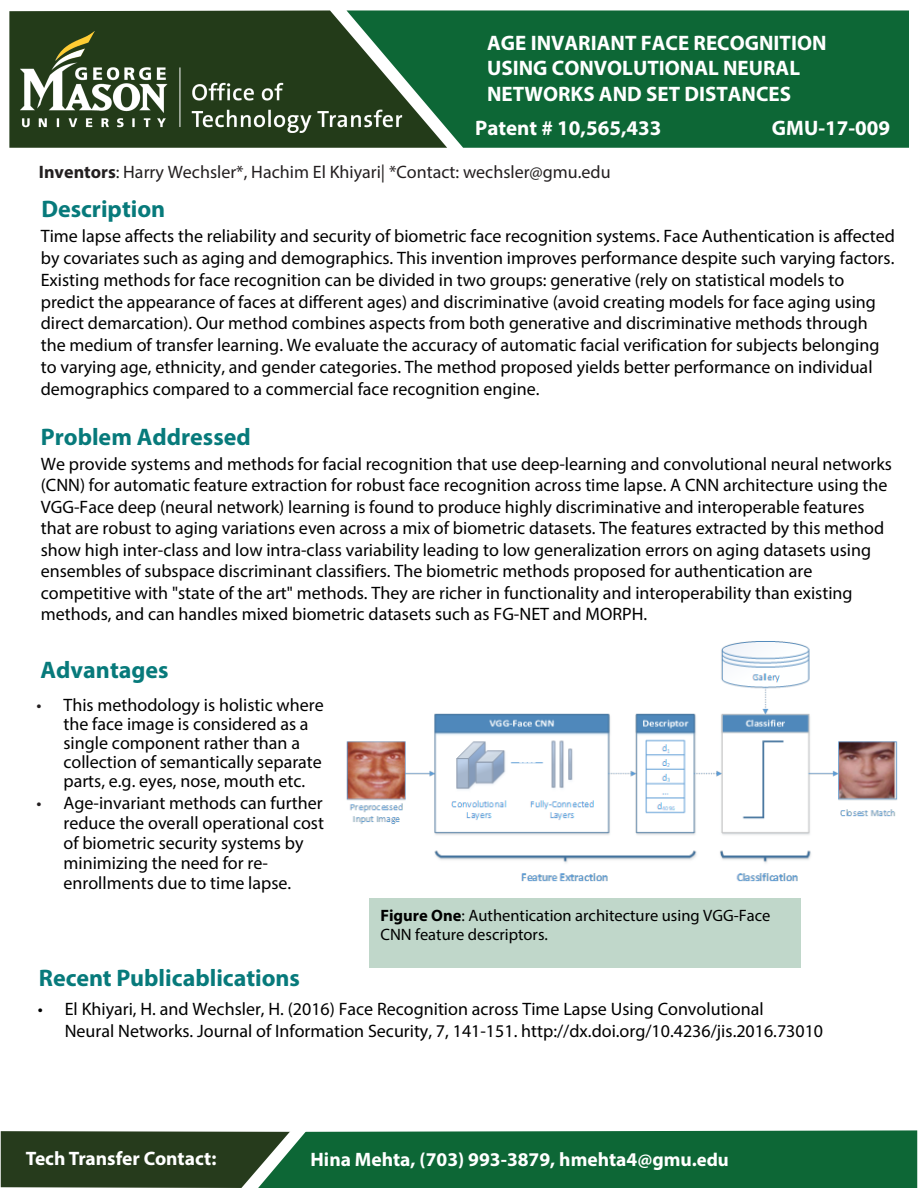
<style>
.page{position:relative;width:918px;height:1188px;background:#fff}
.page>*{position:absolute;margin:0;border:0;box-sizing:border-box;transform-origin:0 0}
.t1{font:700 24px "Myriad Pro";color:#077a7b}
.t2{font:700 21px/25.7px "Myriad Pro";color:#fff}
.t3{font:700 19.5px "Myriad Pro";color:#fff}
.t4{font:18px/21.8px "Myriad Pro";color:#000}
.t5{font:18px "Myriad Pro";color:#231f20}
.t6{font:16.5px/18.9px "Myriad Pro";color:#000}
.s1{font-weight:700}
.s2{color:#231f20}
.s3{font-size:18.75px}
</style>
<div class="page">
<svg style="left:9px;top:10px;width:324px;height:4px"></svg>
<div style="left:346px;top:10px;width:563px;height:138px;background:#0d6736"></div>
<img style="left:9px;top:14px;width:410px;height:134px">
<svg style="left:1px;top:1130px;width:916px;height:58px;background:#1d6036"></svg>
<div style="left:369px;top:899px;width:432px;height:69px;background:#c0d7ca"></div>
<img style="left:346px;top:641px;width:552px;height:241px">
<p class="t2" style="left:487px;top:29px;width:341px">AGE INVARIANT FACE RECOGNITION<br>USING CONVOLUTIONAL NEURAL<br>NETWORKS AND SET DISTANCES</p>
<p class="t2" style="left:772px;top:114px;width:120px">GMU-17-009</p>
<p class="t2" style="left:475px;top:114px;width:188px">Patent # 10,565,433</p>
<p class="t5" style="left:39px;top:160px;width:573px"><span class="s1">Inventors</span>: Harry Wechsler*, Hachim El Khiyari| *Contact: wechsler@gmu.edu</p>
<p class="t1" style="left:41px;top:193px;width:125px">Description</p>
<p class="t4" style="left:41px;top:225px;width:856px">Time lapse affects the reliability and security of biometric face recognition systems. Face Authentication is affected by covariates such as aging and demographics. This invention improves performance despite such varying factors.<br>Existing methods for face recognition can be divided in two groups: generative (rely on statistical models to predict the appearance of faces at different ages) and discriminative (avoid creating models for face aging using direct demarcation). Our method combines aspects from both generative and discriminative methods through the medium of transfer learning. We evaluate the accuracy of automatic facial verification for subjects belonging to varying age, ethnicity, and gender categories. The method proposed yields better performance on individual demographics compared to a commercial face recognition engine.</p>
<p class="t1" style="left:41px;top:421px;width:211px">Problem Addressed</p>
<p class="t4" style="left:41px;top:453px;width:853px">We provide systems and methods for facial recognition that use deep-learning and convolutional neural networks (CNN) for automatic feature extraction for robust face recognition across time lapse. A CNN architecture using the VGG-Face deep (neural network) learning is found to produce highly discriminative and interoperable features that are robust to aging variations even across a mix of biometric datasets. The features extracted by this method show high inter-class and low intra-class variability leading to low generalization errors on aging datasets using ensembles of subspace discriminant classifiers. The biometric methods proposed for authentication are competitive with "state of the art" methods. They are richer in functionality and interoperability than existing methods, and can handles mixed biometric datasets such as FG-NET and MORPH.</p>
<p class="t1" style="left:40px;top:654px;width:130px">Advantages</p>
<p class="t4" style="left:63px;top:695px;width:262px;line-height:19px;text-indent:-27px"><span class="s2">•</span> This methodology is holistic where the face image is considered as a single component rather than a collection of semantically separate parts, e.g. eyes, nose, mouth etc.</p>
<p class="t4" style="left:63px;top:792px;width:262px;line-height:20.1px;text-indent:-27px"><span class="s2">•</span> Age-invariant methods can further reduce the overall operational cost of biometric security systems by minimizing the need for re&shy;enrollments due to time lapse.</p>
<p class="t6" style="left:380px;top:906px;width:392px"><span class="s1">Figure One</span>: Authentication architecture using VGG-Face<br>CNN feature descriptors.</p>
<p class="t1" style="left:39px;top:962px;width:263px">Recent Publicablications</p>
<p class="t4" style="left:65px;top:998px;width:760px;text-indent:-27px">• El Khiyari, H. and Wechsler, H. (2016) Face Recognition across Time Lapse Using Convolutional<br>Neural Networks. Journal of Information Security, 7, 141-151. http://dx.doi.org/10.4236/jis.2016.73010</p>
<p class="t3" style="left:26px;top:1145px;width:192px">Tech Transfer Contact:</p>
<p class="t3" style="left:310px;top:1147px;width:420px">Hina Mehta, (703) 993-3879, hmehta4@gmu.<span class="s3">edu</span></p>
</div>
